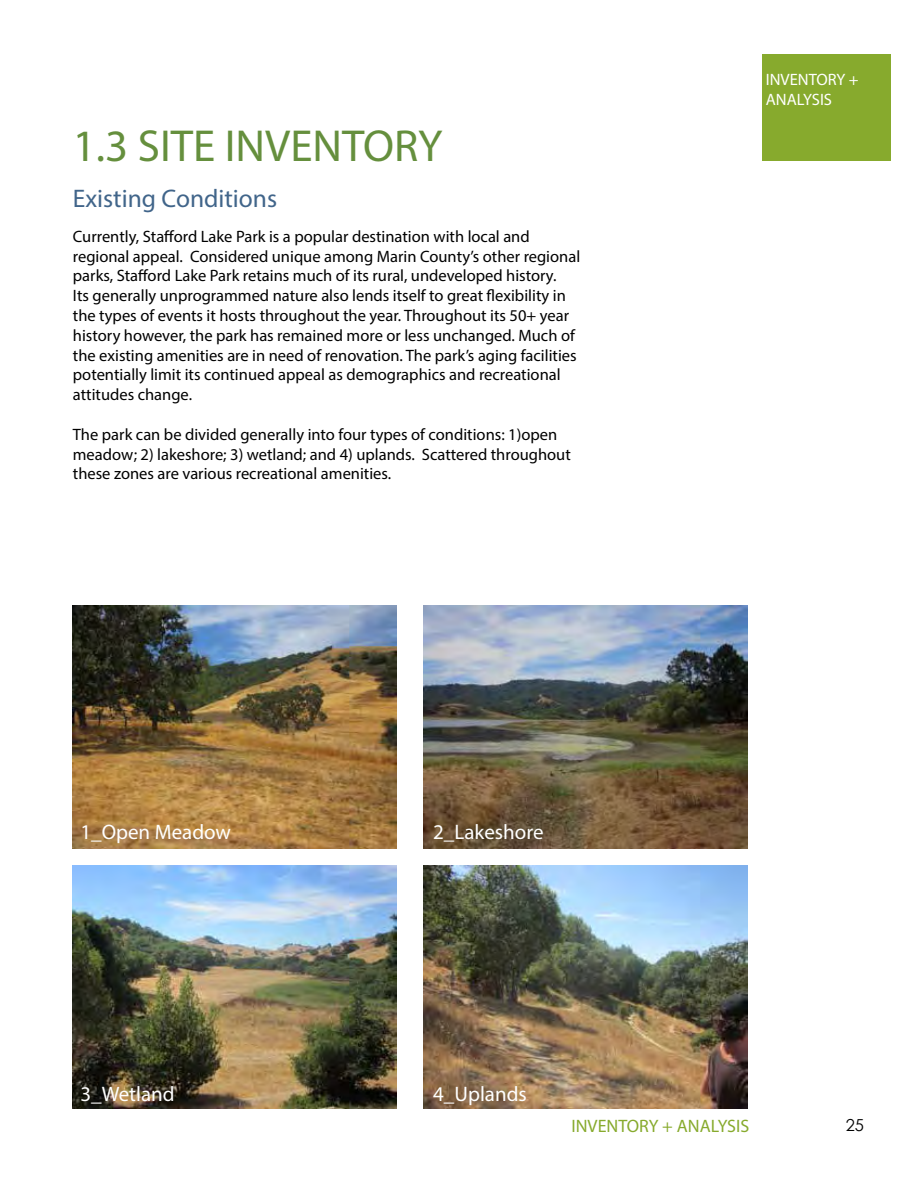
<style>
.page{position:relative;width:918px;height:1188px;background:#fff}
.page>*{position:absolute;margin:0;border:0;box-sizing:border-box;transform-origin:0 0}
.t1{font:45px "Myriad Pro";color:#658f3d}
.t2{font:25.5px "Myriad Pro";color:#41658a}
.t3{font:21px "Myriad Pro";color:#fff}
.t4{font:18px "Myriad Pro";color:#87aa2d}
.t5{font:16.5px/19.8px "Myriad Pro";color:#000}
.t6{font:16.5px/19.8px "Myriad Pro";color:#fff}
.t7{font:16.5px "Century Gothic";color:#000}
</style>
<div class="page">
<div style="left:763px;top:54px;width:128px;height:106px;background:#87aa2d"></div>
<img style="left:73px;top:605px;width:324px;height:243px">
<img style="left:424px;top:605px;width:324px;height:243px">
<img style="left:73px;top:866px;width:324px;height:243px">
<img style="left:424px;top:866px;width:324px;height:243px">
<h1 class="t1" style="left:73px;top:118px;width:371px">1.3 SITE INVENTORY</h1>
<h2 class="t2" style="left:73px;top:183px;width:206px">Existing Conditions</h2>
<p class="t5" style="left:73px;top:226px;width:509px">Currently, Stafford Lake Park is a popular destination with local and regional appeal. Considered unique among Marin County’s other regional parks, Stafford Lake Park retains much of its rural, undeveloped history.<br>Its generally unprogrammed nature also lends itself to great flexibility in the types of events it hosts throughout the year. Throughout its 50+ year history however, the park has remained more or less unchanged. Much of the existing amenities are in need of renovation. The park’s aging facilities potentially limit its continued appeal as demographics and recreational attitudes change.</p>
<p class="t5" style="left:73px;top:424px;width:499px">The park can be divided generally into four types of conditions: 1)open meadow; 2) lakeshore; 3) wetland; and 4) uplands. Scattered throughout these zones are various recreational amenities.</p>
<p class="t3" style="left:80px;top:819px;width:152px">1_Open Meadow</p>
<p class="t3" style="left:80px;top:1081px;width:96px">3_Wetland</p>
<p class="t3" style="left:433px;top:819px;width:112px">2_Lakeshore</p>
<p class="t3" style="left:433px;top:1081px;width:95px">4_Uplands</p>
<p class="t6" style="left:766px;top:69px;width:95px">INVENTORY +<br>ANALYSIS</p>
<p class="t4" style="left:572px;top:1115px;width:179px">INVENTORY + ANALYSIS</p>
<p class="t7" style="left:846px;top:1113px;width:20px">25</p>
</div>
